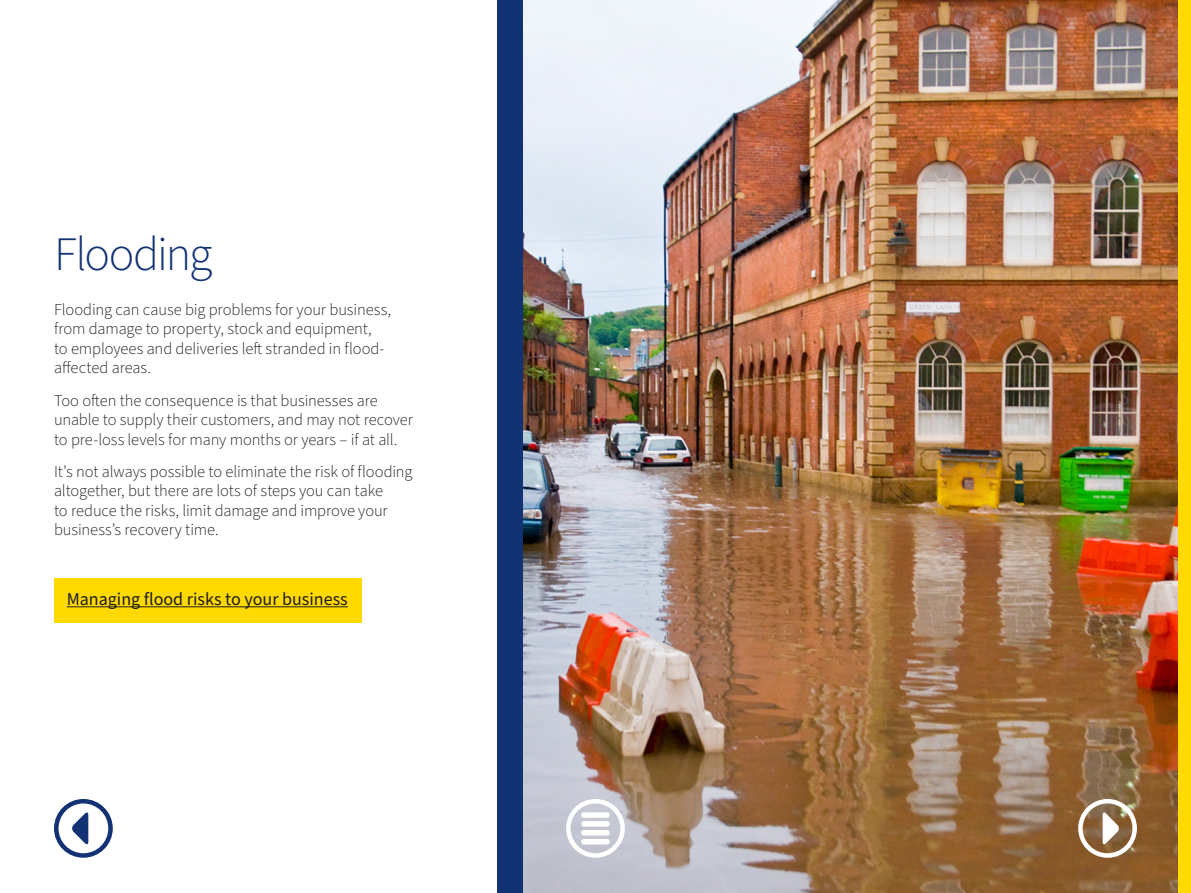
<style>
.page{position:relative;width:1191px;height:893px;background:#fff}
.page>*{position:absolute;margin:0;border:0;box-sizing:border-box;transform-origin:0 0}
.t1{font:300 48px "Source Sans Pro";letter-spacing:-.045em;color:#123274}
.t2{font:18px "Source Sans Pro";color:#1d1d1b}
.t3{font:300 16.5px/19.5px "Source Sans Pro";letter-spacing:-.005em;color:#1d1d1b}
</style>
<div class="page">
<img style="left:523px;top:0;width:655px;height:893px">
<div style="left:1178px;top:0;width:13px;height:893px;background:#ffd900"></div>
<div style="left:1078px;top:799px;width:59px;height:59px;border:4px solid #fff;border-radius:50%"></div>
<svg style="left:1102px;top:812px;width:17px;height:33px"></svg>
<div style="left:54px;top:799px;width:59px;height:59px;border:4px solid #123274;border-radius:50%"></div>
<svg style="left:72px;top:812px;width:16px;height:33px"></svg>
<div style="left:54px;top:578px;width:307px;height:45px;background:#ffd900"></div>
<hr style="left:67px;top:606px;width:281px;height:1px;background:#1d1d1b">
<div style="left:497px;top:0;width:26px;height:893px;background:#123274"></div>
<div style="left:566px;top:799px;width:59px;height:59px;border:4px solid #fff;border-radius:50%"></div>
<div style="left:581px;top:830px;width:29px;height:5px;background:#fff;border-radius:3px"></div>
<div style="left:581px;top:812px;width:29px;height:6px;background:#fff;border-radius:3px"></div>
<div style="left:581px;top:821px;width:29px;height:6px;background:#fff;border-radius:3px"></div>
<div style="left:581px;top:839px;width:29px;height:5px;background:#fff;border-radius:3px"></div>
<h1 class="t1" style="left:54px;top:222px;width:160px">Flooding</h1>
<p class="t3" style="left:54px;top:300px;width:339px">Flooding can cause big problems for your business, from damage to property, stock and equipment,<br>to employees and deliveries left stranded in flood&shy;affected areas.</p>
<p class="t3" style="left:54px;top:391px;width:360px">Too often the consequence is that businesses are unable to supply their customers, and may not recover to pre-loss levels for many months or years – if at all.</p>
<p class="t3" style="left:54px;top:462px;width:360px">It’s not always possible to eliminate the risk of flooding altogether, but there are lots of steps you can take<br>to reduce the risks, limit damage and improve your business’s recovery time.</p>
<p class="t2" style="left:67px;top:587px;width:282px">Managing flood risks to your business</p>
</div>
